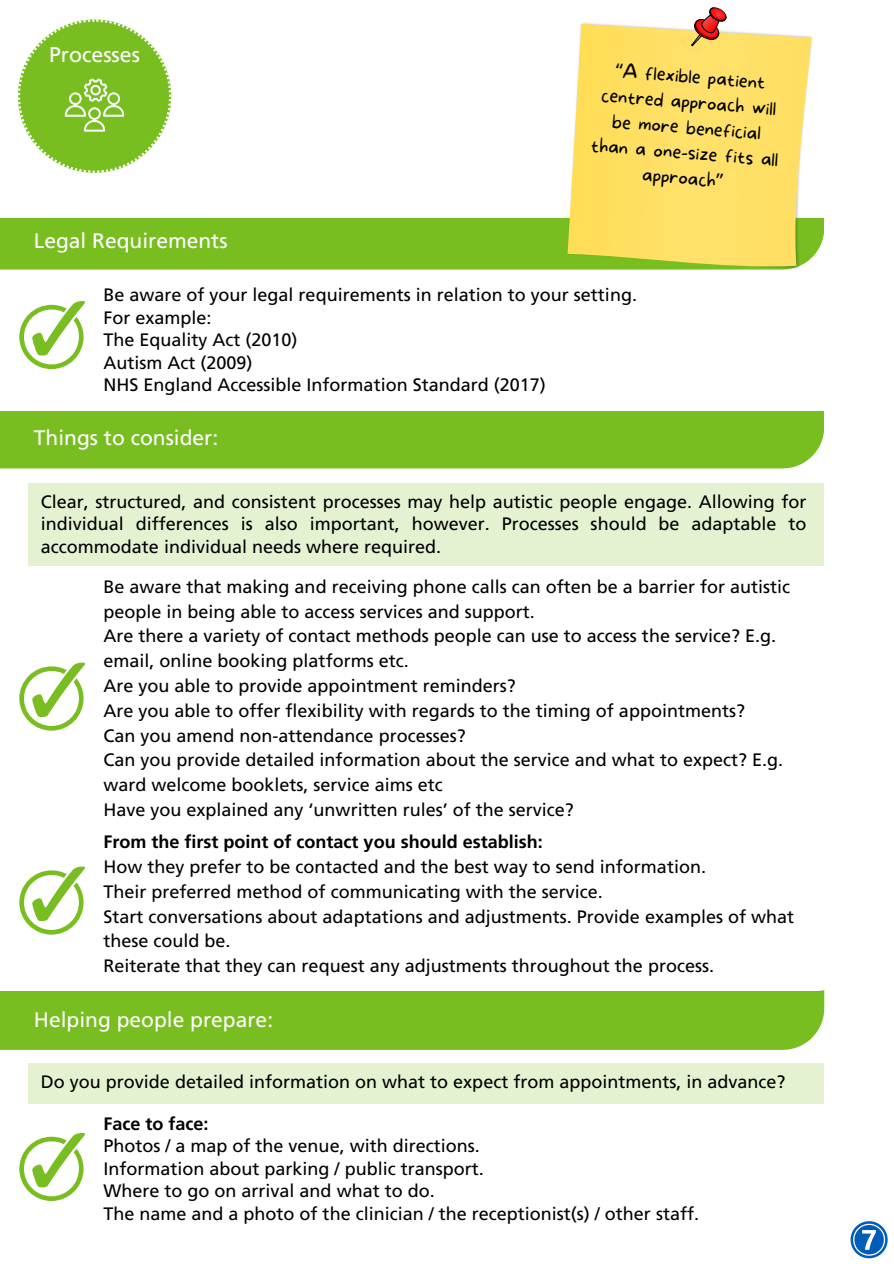
<style>
.page{position:relative;width:894px;height:1264px;background:#fff}
.page>*{position:absolute;margin:0;border:0;box-sizing:border-box;transform-origin:0 0}
.t1{font:21.15px "Frutiger LT Std";color:#fff}
.t2{font:21px "Frutiger LT Std";color:#fff}
.t3{font:100 19.35px/25.3px "More Sugar";color:#000;text-align:center}
.t4{font:18px/24.8px "Frutiger LT Std";color:#000}
.t5{font:700 18px "Frutiger LT Std";color:#000}
.s1{font-family:"Noto Sans";font-weight:400}
</style>
<div class="page">
<div style="left:0;top:218px;width:823px;height:51px;background:#78be20"></div>
<svg style="left:0;top:172px;width:824px;height:46px"></svg>
<div style="left:0;top:411px;width:823px;height:57px;background:#78be20"></div>
<svg style="left:19px;top:301px;width:66px;height:67px"></svg>
<div style="left:0;top:991px;width:824px;height:58px;background:#78be20"></div>
<div style="left:28px;top:1063px;width:796px;height:41px;background:#e4f2d2"></div>
<svg style="left:19px;top:662px;width:66px;height:68px"></svg>
<svg style="left:19px;top:866px;width:66px;height:68px"></svg>
<svg style="left:19px;top:1133px;width:66px;height:67px"></svg>
<svg style="left:18px;top:19px;width:153px;height:153px"></svg>
<div style="left:28px;top:482px;width:795px;height:83px;background:#e4f2d2"></div>
<img style="left:563px;top:23px;width:253px;height:247px">
<svg style="left:567px;top:24px;width:244px;height:246px;background:#f8e06c"></svg>
<svg style="left:675px;top:7px;width:54px;height:50px"></svg>
<svg style="left:850px;top:1221px;width:37px;height:37px"></svg>
<p class="t1" style="left:49px;top:46px;width:92px">Processes</p>
<p class="t3" style="left:598px;top:56px;width:189px;rotate:5deg"><span class="s1">“</span>A flexible patient centred approach will be more beneficial than a one-size fits all approach<span class="s1">”</span></p>
<p class="t2" style="left:34px;top:233px;width:195px">Legal Requirements</p>
<p class="t4" style="left:103px;top:285px;width:535px;line-height:22.5px">Be aware of your legal requirements in relation to your setting.<br>For example:<br>The Equality Act (2010)<br>Autism Act (2009)<br>NHS England Accessible Information Standard (2017)</p>
<p class="t2" style="left:34px;top:429px;width:186px">Things to consider:</p>
<p class="t4" style="left:41px;top:492px;width:767px;line-height:22.5px;text-align:justify">Clear, structured, and consistent processes may help autistic people engage. Allowing for individual differences is also important, however. Processes should be adaptable to accommodate individual needs where required.</p>
<p class="t4" style="left:103px;top:576px;width:688px">Be aware that making and receiving phone calls can often be a barrier for autistic people in being able to access services and support.<br>Are there a variety of contact methods people can use to access the service? E.g. email, online booking platforms etc.<br>Are you able to provide appointment reminders?<br>Are you able to offer flexibility with regards to the timing of appointments?<br>Can you amend non-attendance processes?<br>Can you provide detailed information about the service and what to expect? E.g. ward welcome booklets, service aims etc<br>Have you explained any ‘unwritten rules’ of the service?</p>
<p class="t5" style="left:103px;top:834px;width:441px">From the first point of contact you should establish:</p>
<p class="t4" style="left:103px;top:856px;width:692px">How they prefer to be contacted and the best way to send information.<br>Their preferred method of communicating with the service.<br>Start conversations about adaptations and adjustments. Provide examples of what these could be.<br>Reiterate that they can request any adjustments throughout the process.</p>
<p class="t2" style="left:34px;top:1011px;width:241px">Helping people prepare:</p>
<p class="t4" style="left:41px;top:1071px;width:746px">Do you provide detailed information on what to expect from appointments, in advance?</p>
<p class="t5" style="left:103px;top:1116px;width:107px">Face to face:</p>
<p class="t4" style="left:103px;top:1136px;width:597px;line-height:22.5px">Photos / a map of the venue, with directions.<br>Information about parking / public transport.<br>Where to go on arrival and what to do.<br>The name and a photo of the clinician / the receptionist(s) / other staff.</p>
</div>
